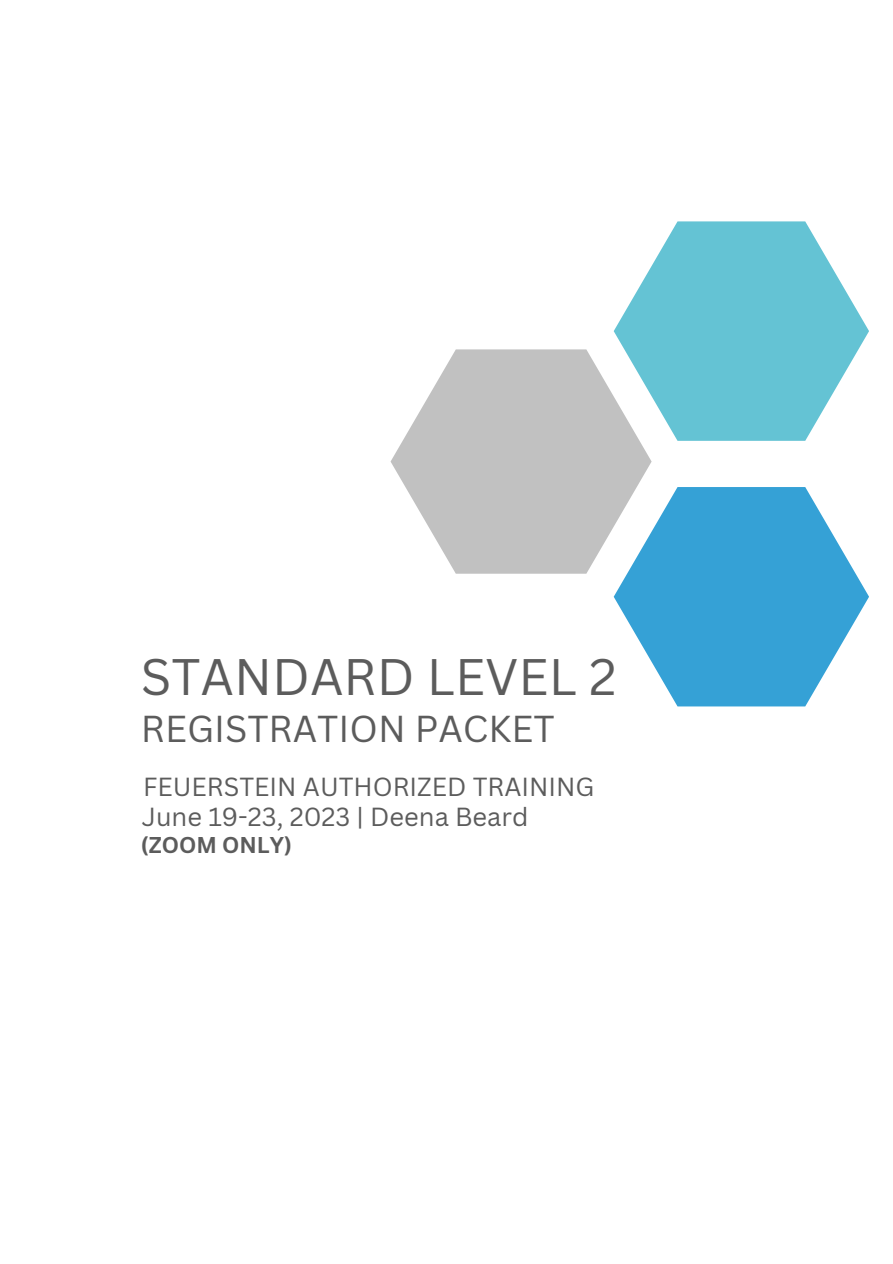
<style>
.page{position:relative;width:893px;height:1264px;background:#fff}
.page>*{position:absolute;margin:0;border:0;box-sizing:border-box;transform-origin:0 0}
.t1{font:49.95px "Canva Sans";color:#5c5c5c}
.t2{font:36.45px "Canva Sans";color:#5c5c5c}
.t3{font:25.5px/29.7px "Canva Sans";color:#5c5c5c}
.t4{font:700 22.2px "Canva Sans";color:#5c5c5c}
</style>
<div class="page">
<svg style="left:390px;top:349px;width:261px;height:224px;fill:#c1c1c1"></svg>
<svg style="left:613px;top:487px;width:256px;height:219px;fill:#35a1d6"></svg>
<svg style="left:613px;top:221px;width:256px;height:220px;fill:#64c3d4"></svg>
<h1 class="t1" style="left:141px;top:641px;width:477px">STANDARD LEVEL 2</h1>
<h2 class="t2" style="left:141px;top:703px;width:415px">REGISTRATION PACKET</h2>
<p class="t3" style="left:142px;top:771px;width:454px">FEUERSTEIN AUTHORIZED TRAINING<br>June 19-23, 2023 | Deena Beard</p>
<p class="t4" style="left:141px;top:828px;width:152px">(ZOOM ONLY)</p>
</div>
